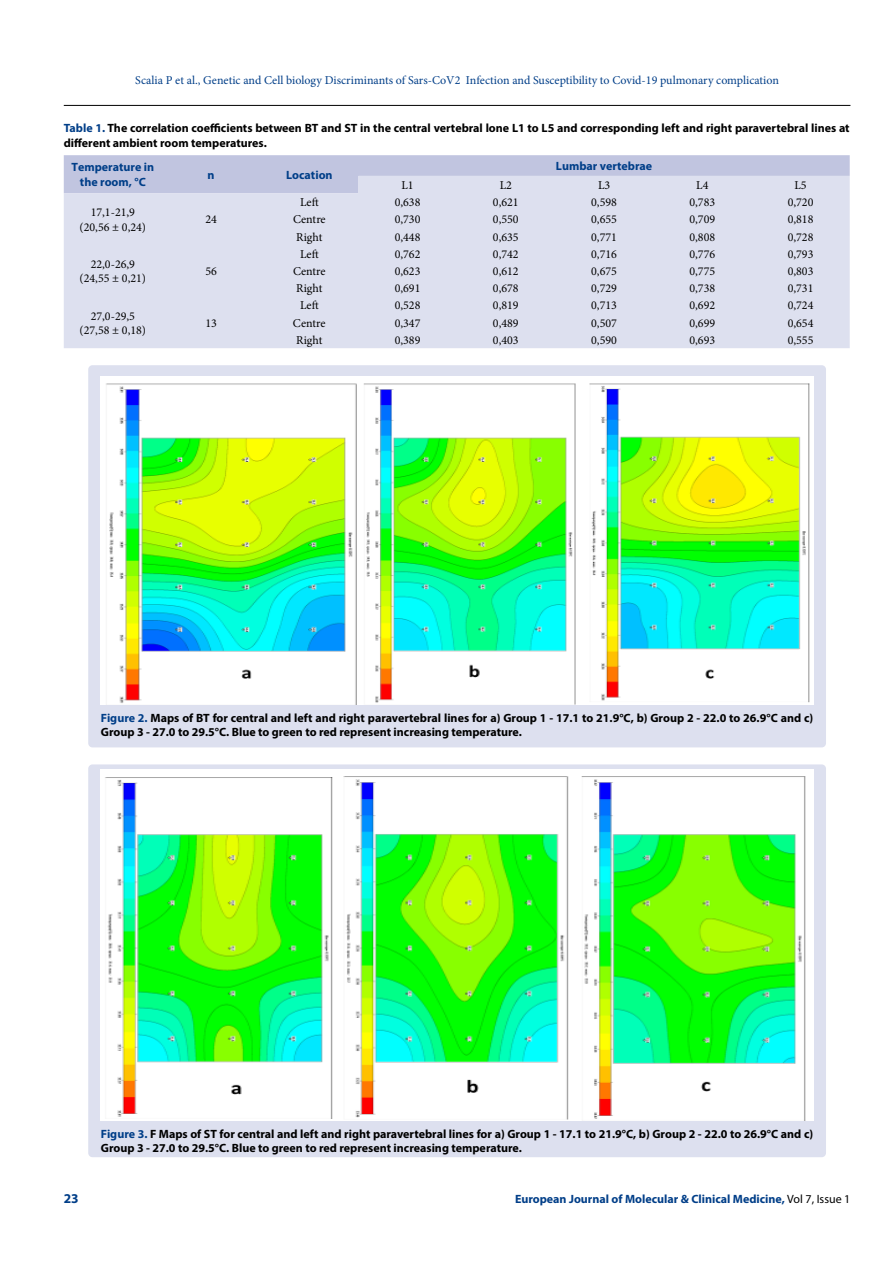
<style>
.page{position:relative;width:893px;height:1263px;background:#fff}
.page>*{position:absolute;margin:0;border:0;box-sizing:border-box;transform-origin:0 0}
.t1{font:700 13.5px "Myriad Pro";color:#003e88}
.t2{font:700 12px/14.4px "Myriad Pro";color:#000}
.t3{font:12px/14.4px "Minion Pro";color:#000;text-align:center}
.t4{font:12px "Minion Pro";color:#003e88}
.t5{font:700 12px/14.4px "Myriad Pro";color:#003e88;text-align:center}
.s1{color:#003e88}
.s2{font-weight:400;color:#000}
</style>
<div class="page">
<hr style="left:64px;top:105px;width:786px;height:1px;background:#000">
<div style="left:88px;top:365px;width:738px;height:382px;background:#dde0ef;border-radius:4px"></div>
<img style="left:101px;top:377px;width:712px;height:327px">
<div style="left:88px;top:764px;width:738px;height:393px;background:#dde0ef;border-radius:4px"></div>
<img style="left:101px;top:770px;width:712px;height:350px">
<div style="left:64px;top:155px;width:786px;height:21px;background:#c1c5e0"></div>
<div style="left:64px;top:176px;width:786px;height:172px;background:#dde0ef"></div>
<p class="t4" style="left:135px;top:72px;width:645px">Scalia P et al., Genetic and Cell biology Discriminants of Sars-CoV2 Infection and Susceptibility to Covid-19 pulmonary complication</p>
<p class="t2" style="left:64px;top:121px;width:787px"><span class="s1">Table 1.</span> The correlation coefficients between BT and ST in the central vertebral lone L1 to L5 and corresponding left and right paravertebral lines at different ambient room temperatures.</p>
<p class="t5" style="left:72px;top:160px;width:84px">Temperature in the room, °С</p>
<p class="t5" style="left:208px;top:167px;width:9px">n</p>
<p class="t5" style="left:286px;top:167px;width:48px">Location</p>
<p class="t5" style="left:556px;top:158px;width:98px">Lumbar vertebrae</p>
<p class="t3" style="left:401px;top:178px;width:14px">L1</p>
<p class="t3" style="left:500px;top:178px;width:14px">L2</p>
<p class="t3" style="left:598px;top:178px;width:14px">L3</p>
<p class="t3" style="left:696px;top:178px;width:14px">L4</p>
<p class="t3" style="left:794px;top:178px;width:14px">L5</p>
<p class="t3" style="left:80px;top:205px;width:68px">17,1-21,9 (20,56 ± 0,24)</p>
<p class="t3" style="left:205px;top:212px;width:13px">24</p>
<p class="t3" style="left:80px;top:257px;width:68px">22,0-26,9 (24,55 ± 0,21)</p>
<p class="t3" style="left:205px;top:264px;width:13px">56</p>
<p class="t3" style="left:80px;top:309px;width:68px">27,0-29,5 (27,58 ± 0,18)</p>
<p class="t3" style="left:205px;top:316px;width:13px">13</p>
<p class="t3" style="left:300px;top:195px;width:20px">Left</p>
<p class="t3" style="left:395px;top:195px;width:27px">0,638</p>
<p class="t3" style="left:493px;top:195px;width:27px">0,621</p>
<p class="t3" style="left:591px;top:195px;width:27px">0,598</p>
<p class="t3" style="left:689px;top:195px;width:27px">0,783</p>
<p class="t3" style="left:788px;top:195px;width:27px">0,720</p>
<p class="t3" style="left:293px;top:212px;width:34px">Centre</p>
<p class="t3" style="left:395px;top:212px;width:27px">0,730</p>
<p class="t3" style="left:493px;top:212px;width:27px">0,550</p>
<p class="t3" style="left:591px;top:212px;width:27px">0,655</p>
<p class="t3" style="left:689px;top:212px;width:27px">0,709</p>
<p class="t3" style="left:788px;top:212px;width:27px">0,818</p>
<p class="t3" style="left:296px;top:230px;width:28px">Right</p>
<p class="t3" style="left:395px;top:230px;width:27px">0,448</p>
<p class="t3" style="left:493px;top:230px;width:27px">0,635</p>
<p class="t3" style="left:591px;top:230px;width:27px">0,771</p>
<p class="t3" style="left:689px;top:230px;width:27px">0,808</p>
<p class="t3" style="left:788px;top:230px;width:27px">0,728</p>
<p class="t3" style="left:300px;top:247px;width:20px">Left</p>
<p class="t3" style="left:395px;top:247px;width:27px">0,762</p>
<p class="t3" style="left:493px;top:247px;width:27px">0,742</p>
<p class="t3" style="left:591px;top:247px;width:27px">0,716</p>
<p class="t3" style="left:689px;top:247px;width:27px">0,776</p>
<p class="t3" style="left:788px;top:247px;width:27px">0,793</p>
<p class="t3" style="left:293px;top:264px;width:34px">Centre</p>
<p class="t3" style="left:395px;top:264px;width:27px">0,623</p>
<p class="t3" style="left:493px;top:264px;width:27px">0,612</p>
<p class="t3" style="left:591px;top:264px;width:27px">0,675</p>
<p class="t3" style="left:689px;top:264px;width:27px">0,775</p>
<p class="t3" style="left:788px;top:264px;width:27px">0,803</p>
<p class="t3" style="left:296px;top:281px;width:28px">Right</p>
<p class="t3" style="left:395px;top:281px;width:27px">0,691</p>
<p class="t3" style="left:493px;top:281px;width:27px">0,678</p>
<p class="t3" style="left:591px;top:281px;width:27px">0,729</p>
<p class="t3" style="left:689px;top:281px;width:27px">0,738</p>
<p class="t3" style="left:788px;top:281px;width:27px">0,731</p>
<p class="t3" style="left:300px;top:298px;width:20px">Left</p>
<p class="t3" style="left:395px;top:298px;width:27px">0,528</p>
<p class="t3" style="left:493px;top:298px;width:27px">0,819</p>
<p class="t3" style="left:591px;top:298px;width:27px">0,713</p>
<p class="t3" style="left:689px;top:298px;width:27px">0,692</p>
<p class="t3" style="left:788px;top:298px;width:27px">0,724</p>
<p class="t3" style="left:293px;top:316px;width:34px">Centre</p>
<p class="t3" style="left:395px;top:316px;width:27px">0,347</p>
<p class="t3" style="left:493px;top:316px;width:27px">0,489</p>
<p class="t3" style="left:591px;top:316px;width:27px">0,507</p>
<p class="t3" style="left:689px;top:316px;width:27px">0,699</p>
<p class="t3" style="left:788px;top:316px;width:27px">0,654</p>
<p class="t3" style="left:296px;top:333px;width:28px">Right</p>
<p class="t3" style="left:395px;top:333px;width:27px">0,389</p>
<p class="t3" style="left:493px;top:333px;width:27px">0,403</p>
<p class="t3" style="left:591px;top:333px;width:27px">0,590</p>
<p class="t3" style="left:689px;top:333px;width:27px">0,693</p>
<p class="t3" style="left:788px;top:333px;width:27px">0,555</p>
<p class="t2" style="left:101px;top:710px;width:714px"><span class="s1">Figure 2.</span> Maps of BT for central and left and right paravertebral lines for a) Group 1 - 17.1 to 21.9°С, b) Group 2 - 22.0 to 26.9°С and с)<br>Group 3 - 27.0 to 29.5°С. Blue to green to red represent increasing temperature.</p>
<p class="t1" style="left:64px;top:1189px;width:16px">23</p>
<p class="t2" style="left:101px;top:1126px;width:714px"><span class="s1">Figure 3.</span> F Maps of ST for central and left and right paravertebral lines for a) Group 1 - 17.1 to 21.9°С, b) Group 2 - 22.0 to 26.9°С and с)<br>Group 3 - 27.0 to 29.5°С. Blue to green to red represent increasing temperature.</p>
<p class="t5" style="left:515px;top:1191px;width:337px">European Journal of Molecular &amp; Clinical Medicine, <span class="s2">Vol 7, Issue 1</span></p>
</div>
